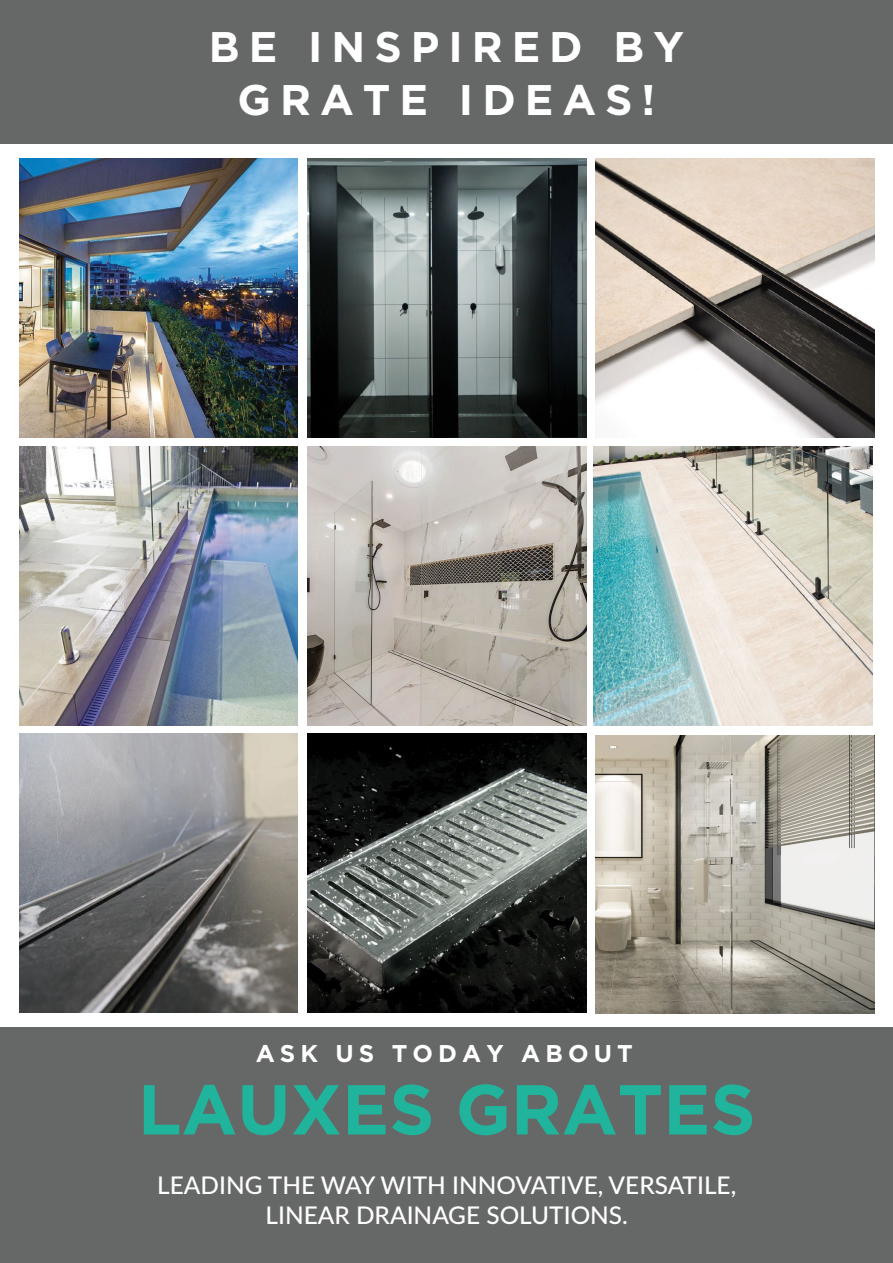
<style>
.page{position:relative;width:893px;height:1263px;background:#666767}
.page>*{position:absolute;margin:0;border:0;box-sizing:border-box;transform-origin:0 0}
.t1{font:700 70.5px "Gotham";color:#20b49c}
.t2{font:700 42.75px/53.4px "Gotham";letter-spacing:.21em;color:#fff;text-align:center}
.t3{font:500 24.45px/29.7px "Lato";color:#fff;text-align:center}
.t4{font:700 24.15px "Gotham";letter-spacing:.21em;color:#fff}
</style>
<div class="page">
<div style="left:0;top:145px;width:893px;height:882px;background:#fff"></div>
<img style="left:19px;top:159px;width:279px;height:279px">
<img style="left:307px;top:159px;width:279px;height:279px">
<img style="left:595px;top:159px;width:279px;height:279px">
<img style="left:19px;top:446px;width:279px;height:279px">
<img style="left:307px;top:446px;width:279px;height:279px">
<img style="left:594px;top:446px;width:279px;height:279px">
<img style="left:19px;top:734px;width:279px;height:278px">
<img style="left:307px;top:734px;width:279px;height:278px">
<img style="left:596px;top:735px;width:278px;height:279px">
<h2 class="t2" style="left:209px;top:19px;width:477px">BE INSPIRED BY<br>GRATE IDEAS!</h2>
<p class="t4" style="left:256px;top:1039px;width:379px">ASK US TODAY ABOUT</p>
<h1 class="t1" style="left:138px;top:1069px;width:619px">LAUXES GRATES</h1>
<p class="t3" style="left:157px;top:1169px;width:581px">LEADING THE WAY WITH INNOVATIVE, VERSATILE,<br>LINEAR DRAINAGE SOLUTIONS.</p>
</div>
